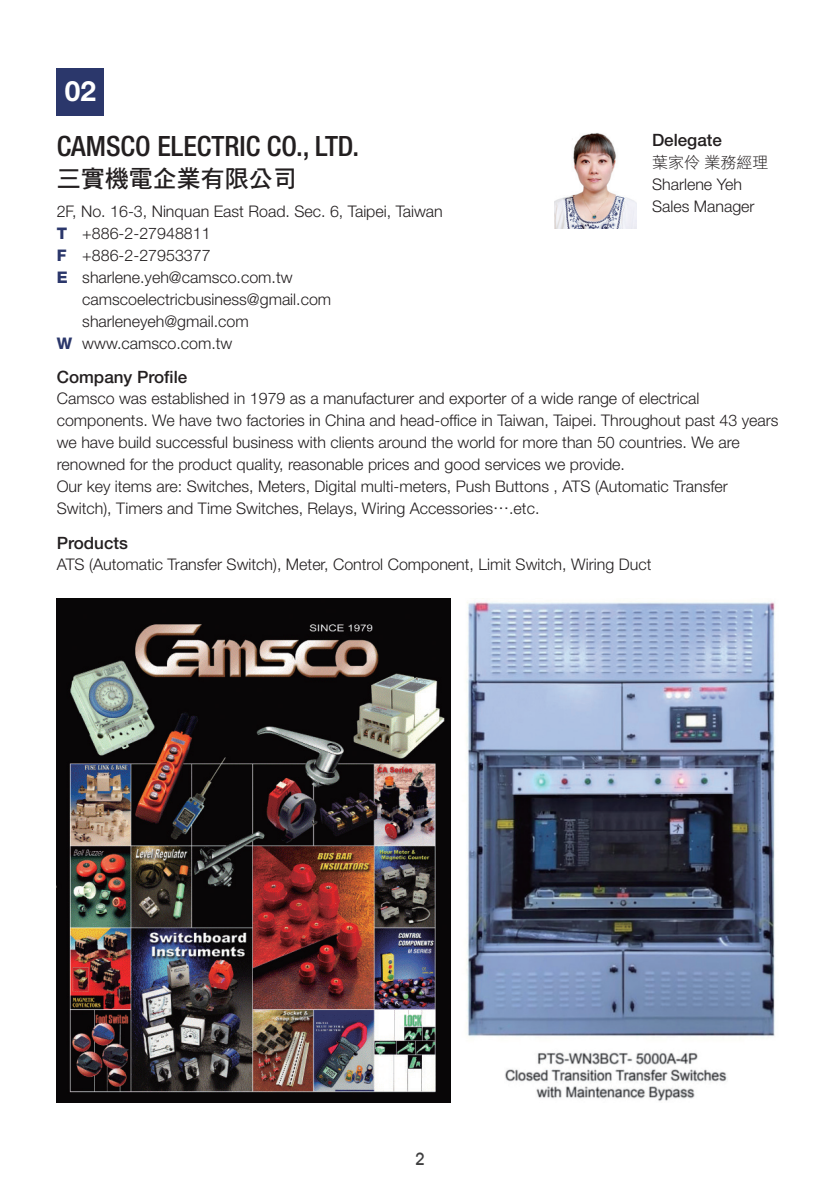
<style>
.page{position:relative;width:840px;height:1191px;background:#fff}
.page>*{position:absolute;margin:0;border:0;box-sizing:border-box;transform-origin:0 0}
.公司名E{font:500 condensed 28px "Helvetica Neue LT Std";color:#231f20}
.NO{font:700 28px "Helvetica Neue LT Std";color:#fff}
.公司名C{font:24px "DF Hei Std W7";color:#231f20}
.內文粗{font:500 17px "Helvetica Neue LT Std";color:#231f20}
.t1{font:500 17px "Avant Garde IT Cby BT";color:#3e3e3f}
.內文{font:300 16px/22px "Helvetica Neue LT Std";color:#231f20}
.內文-2{font:16px "DF Hei Std W3";color:#231f20}
.s1{font-weight:800;color:#2b376b}
.s2{font-family:"DF Hei Std W3";font-weight:400}
</style>
<div class="page">
<div style="left:57px;top:68px;width:47px;height:47px;background:#2b376b"></div>
<img style="left:554px;top:133px;width:82px;height:95px">
<img style="left:57px;top:598px;width:393px;height:504px">
<img style="left:466px;top:598px;width:309px;height:503px">
<p class="NO" style="left:65px;top:74px;width:33px">02</p>
<p class="內文粗" style="left:651px;top:130px;width:71px">Delegate</p>
<p class="內文-2" style="left:651px;top:153px;width:118px">葉家伶業務經理</p>
<p class="內文" style="left:651px;top:173px;width:91px">Sharlene Yeh</p>
<p class="內文" style="left:651px;top:195px;width:104px">Sales Manager</p>
<p class="公司名E" style="left:57px;top:129px;width:304px">CAMSCO ELECTRIC CO., LTD.</p>
<p class="公司名C" style="left:57px;top:165px;width:241px">三實機電企業有限公司</p>
<p class="內文" style="left:57px;top:200px;width:387px">2F, No. 16-3, Ninquan East Road. Sec. 6, Taipei, Taiwan</p>
<p class="內文" style="left:57px;top:221px;width:155px"><span class="s1">T</span> +886-2-27948811</p>
<p class="內文" style="left:57px;top:243px;width:155px"><span class="s1">F</span> +886-2-27953377</p>
<p class="內文" style="left:57px;top:265px;width:237px"><span class="s1">E</span> sharlene.yeh@camsco.com.tw</p>
<p class="內文" style="left:82px;top:288px;width:250px">camscoelectricbusiness@gmail.com</p>
<p class="內文" style="left:82px;top:310px;width:168px">sharleneyeh@gmail.com</p>
<p class="內文" style="left:57px;top:331px;width:177px"><span class="s1">W</span> www.camsco.com.tw</p>
<p class="內文粗" style="left:57px;top:367px;width:132px">Company Profile</p>
<p class="內文" style="left:57px;top:387px;width:723px">Camsco was established in 1979 as a manufacturer and exporter of a wide range of electrical components. We have two factories in China and head-office in Taiwan, Taipei. Throughout past 43 years we have build successful business with clients around the world for more than 50 countries. We are renowned for the product quality, reasonable prices and good services we provide.</p>
<p class="內文" style="left:57px;top:475px;width:672px">Our key items are: Switches, Meters, Digital multi-meters, Push Buttons , ATS (Automatic Transfer<br>Switch), Timers and Time Switches, Relays, Wiring Accessories<span class="s2">⋯</span>.etc.</p>
<p class="內文粗" style="left:57px;top:532px;width:73px">Products</p>
<p class="內文" style="left:57px;top:553px;width:596px">ATS (Automatic Transfer Switch), Meter, Control Component, Limit Switch, Wiring Duct</p>
<p class="t1" style="left:415px;top:1148px;width:11px">2</p>
</div>
